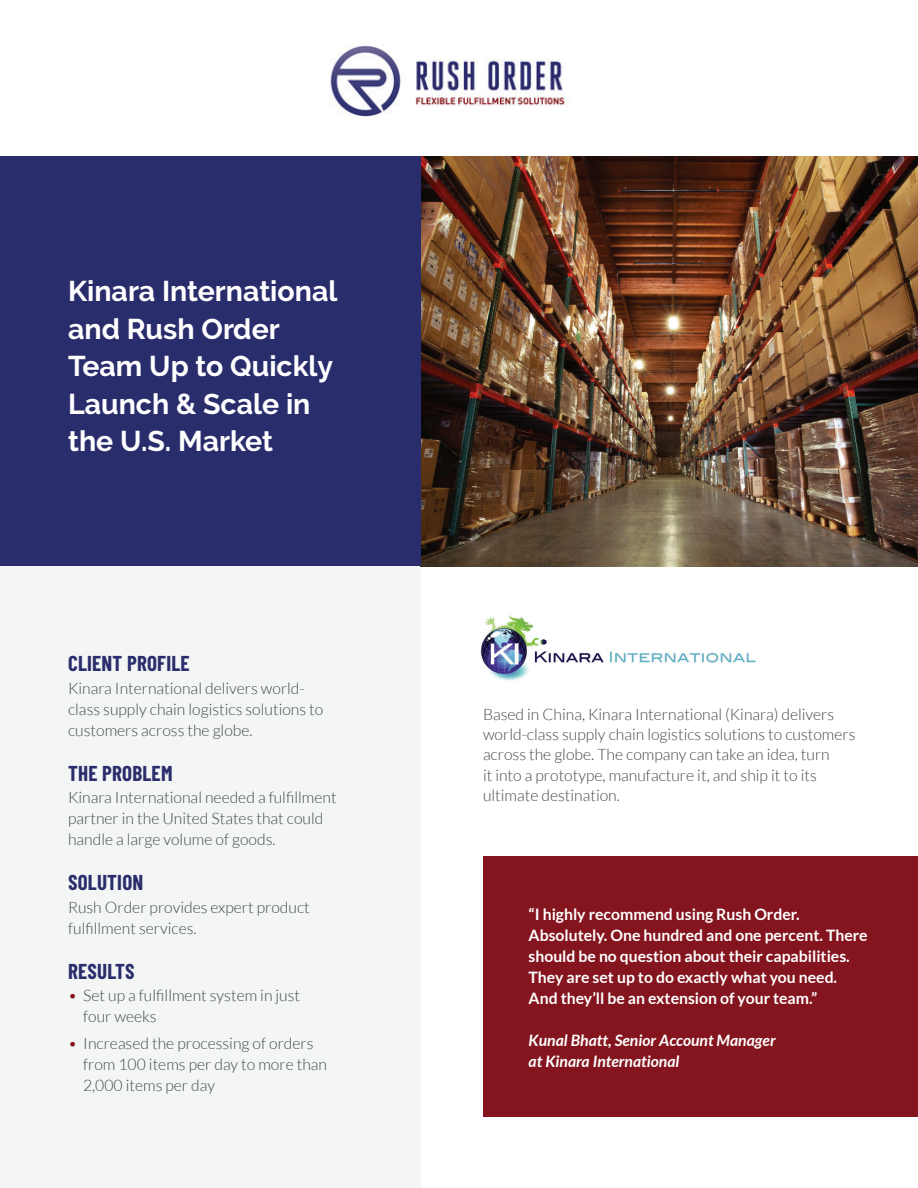
<style>
.page{position:relative;width:918px;height:1188px;background:#fff}
.page>*{position:absolute;margin:0;border:0;box-sizing:border-box;transform-origin:0 0}
.t1{font:700 28.5px/37.5px "Raleway";color:#fff}
.t2{font:700 21px "Barlow Condensed";letter-spacing:.01em;color:#2a2d6c}
.t3{font:300 15.75px/21px "Lato";color:#41474c}
.t4{font:700 15.75px/21px "Lato";color:#fff}
.t5{font:italic 700 15.75px/21px "Lato";color:#fff}
.s1{color:#84151f}
</style>
<div class="page">
<div style="left:0;top:566px;width:421px;height:622px;background:#f4f6f5"></div>
<div style="left:483px;top:856px;width:435px;height:261px;background:#84151f"></div>
<img style="left:330px;top:45px;width:235px;height:72px">
<img style="left:480px;top:615px;width:276px;height:66px">
<img style="left:421px;top:157px;width:497px;height:409px">
<div style="left:0;top:157px;width:421px;height:409px;background:#2a2d6c"></div>
<h1 class="t1" style="left:68px;top:273px;width:271px">Kinara International and Rush Order<br>Team Up to Quickly<br>Launch &amp; Scale in the U.S. Market</h1>
<h2 class="t2" style="left:68px;top:651px;width:123px">CLIENT PROFILE</h2>
<p class="t3" style="left:68px;top:678px;width:257px">Kinara International delivers world&shy;class supply chain logistics solutions to customers across the globe.</p>
<h2 class="t2" style="left:68px;top:760px;width:106px">THE PROBLEM</h2>
<p class="t3" style="left:68px;top:787px;width:270px">Kinara International needed a fulfillment partner in the United States that could handle a large volume of goods.</p>
<h2 class="t2" style="left:68px;top:870px;width:77px">SOLUTION</h2>
<p class="t3" style="left:68px;top:897px;width:243px">Rush Order provides expert product fulfillment services.</p>
<h2 class="t2" style="left:68px;top:958px;width:68px">RESULTS</h2>
<p class="t3" style="left:83px;top:985px;width:219px;text-indent:-15px"><span class="s1">•</span> Set up a fulfillment system in just four weeks</p>
<p class="t3" style="left:83px;top:1033px;width:245px;text-indent:-15px"><span class="s1">•</span> Increased the processing of orders from 100 items per day to more than<br>2,000 items per day</p>
<p class="t3" style="left:483px;top:704px;width:374px;line-height:20.2px">Based in China, Kinara International (Kinara) delivers world-class supply chain logistics solutions to customers across the globe. The company can take an idea, turn<br>it into a prototype, manufacture it, and ship it to its ultimate destination.</p>
<p class="t4" style="left:529px;top:903px;width:341px">“I highly recommend using Rush Order.<br>Absolutely. One hundred and one percent. There should be no question about their capabilities.<br>They are set up to do exactly what you need.<br>And they’ll be an extension of your team.”</p>
<p class="t5" style="left:529px;top:1030px;width:249px">Kunal Bhatt, Senior Account Manager at Kinara International</p>
</div>
